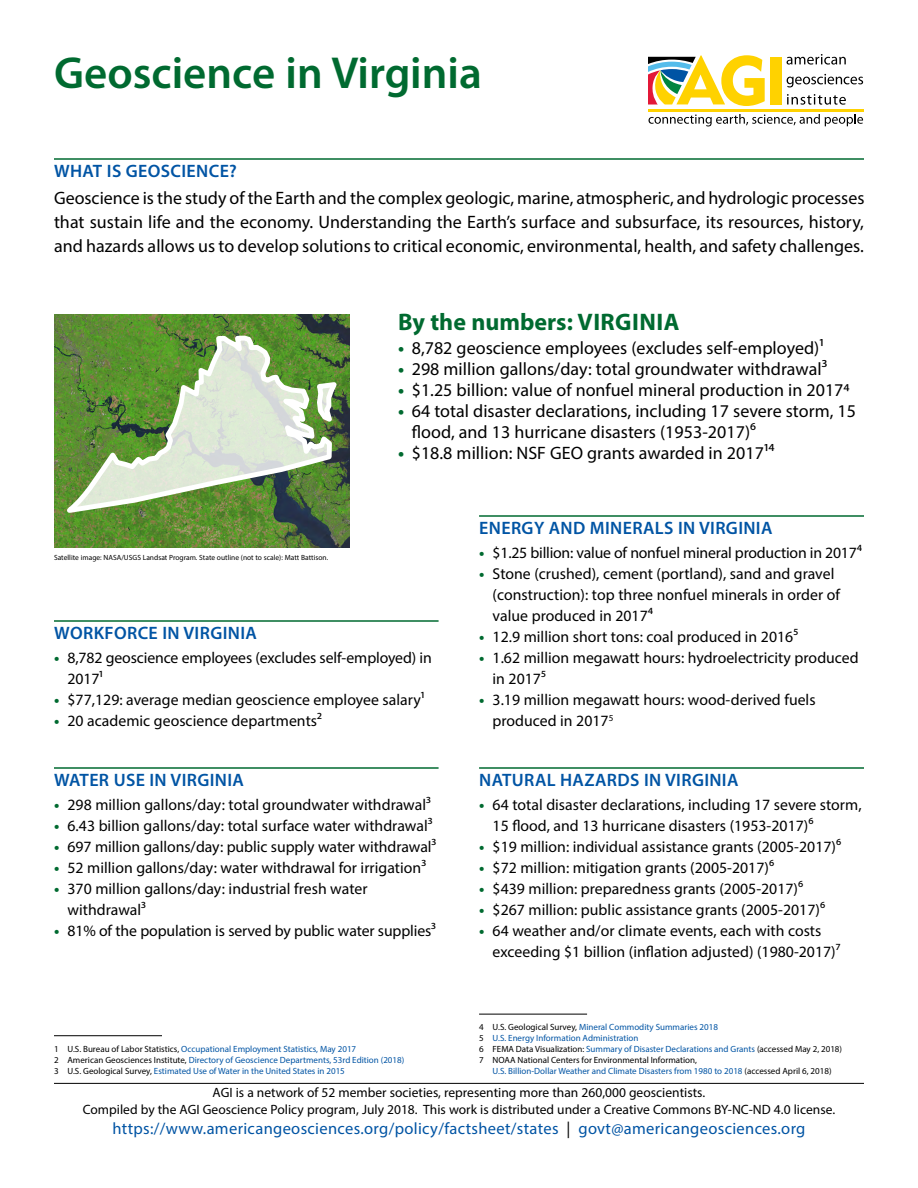
<style>
.page{position:relative;width:918px;height:1188px;background:#fff}
.page>*{position:absolute;margin:0;border:0;box-sizing:border-box;transform-origin:0 0}
.t1{font:600 45px "Myriad Pro";color:#006a30}
.t2{font:700 24px "Myriad Pro";color:#006a30}
.t3{font:18px/24px "Myriad Pro";color:#000}
.t4{font:600 18px "Myriad Pro";letter-spacing:.02em;color:#0054a4}
.t5{font:16.5px "Myriad Pro";letter-spacing:.02em;color:#0054a4}
.t6{font:15.75px/21px "Myriad Pro";color:#000}
.t7{font:13.5px/16.5px "Myriad Pro";color:#000;text-align:center}
.t8{font:9px/10.8px "Myriad Pro";color:#0054a4}
.t9{font:9px/10.8px "Myriad Pro";color:#000}
.t10{font:7.5px "Myriad Pro";color:#000}
.s1{font-weight:700;color:#006a30}
.s2{color:#000}
.s3{color:#0054a4}
</style>
<div class="page">
<svg style="left:787px;top:54px;width:59px;height:11px"></svg>
<svg style="left:787px;top:74px;width:76px;height:13px"></svg>
<svg style="left:787px;top:94px;width:59px;height:11px"></svg>
<svg style="left:648px;top:55px;width:117px;height:51px"></svg>
<div style="left:770px;top:57px;width:11px;height:47px;background:#ffd200"></div>
<svg style="left:649px;top:114px;width:214px;height:12px"></svg>
<hr style="left:648px;top:109px;width:216px;height:2px;background:#ffd200">
<hr style="left:54px;top:620px;width:385px;height:2px;background:#006a30">
<hr style="left:54px;top:767px;width:385px;height:2px;background:#006a30">
<hr style="left:54px;top:1035px;width:108px;height:1px;background:#000">
<hr style="left:54px;top:158px;width:810px;height:2px;background:#006a30">
<hr style="left:479px;top:515px;width:385px;height:2px;background:#006a30">
<hr style="left:479px;top:767px;width:385px;height:2px;background:#006a30">
<hr style="left:479px;top:1014px;width:108px;height:1px;background:#000">
<img style="left:54px;top:314px;width:295px;height:233px">
<svg style="left:54px;top:333px;width:288px;height:185px"></svg>
<hr style="left:54px;top:1083px;width:810px;height:1px;background:#000">
<h1 class="t1" style="left:54px;top:44px;width:429px">Geoscience in Virginia</h1>
<p class="t4" style="left:54px;top:160px;width:184px">WHAT IS GEOSCIENCE?</p>
<p class="t3" style="left:54px;top:186px;width:812px;text-align:justify">Geoscience is the study of the Earth and the complex geologic, marine, atmospheric, and hydrologic processes that sustain life and the economy. Understanding the Earth’s surface and subsurface, its resources, history, and hazards allows us to develop solutions to critical economic, environmental, health, and safety challenges.</p>
<h2 class="t2" style="left:398px;top:307px;width:283px">By the numbers: VIRGINIA</h2>
<p class="t3" style="left:398px;top:336px;width:427px"><span class="s1">•</span> 8,782 geoscience employees (excludes self-employed)1</p>
<p class="t3" style="left:398px;top:357px;width:430px"><span class="s1">•</span> 298 million gallons/day: total groundwater withdrawal3</p>
<p class="t3" style="left:398px;top:378px;width:453px"><span class="s1">•</span> $1.25 billion: value of nonfuel mineral production in 20174</p>
<p class="t3" style="left:412px;top:401px;width:446px;line-height:21px;text-indent:-14px"><span class="s1">•</span> 64 total disaster declarations, including 17 severe storm, 15 flood, and 13 hurricane disasters (1953-2017)⁶</p>
<p class="t3" style="left:398px;top:441px;width:378px"><span class="s1">•</span> $18.8 million: NSF GEO grants awarded in 201714</p>
<p class="t10" style="left:54px;top:553px;width:276px">Satellite image: NASA/USGS Landsat Program. State outline (not to scale): Matt Battison.</p>
<p class="t4" style="left:54px;top:622px;width:204px">WORKFORCE IN VIRGINIA</p>
<p class="t6" style="left:67px;top:647px;width:366px;text-indent:-13px"><span class="s1">•</span> 8,782 geoscience employees (excludes self-employed) in<br>20171</p>
<p class="t6" style="left:54px;top:689px;width:372px"><span class="s1">•</span> $77,129: average median geoscience employee salary1</p>
<p class="t6" style="left:54px;top:710px;width:270px"><span class="s1">•</span> 20 academic geoscience departments2</p>
<p class="t4" style="left:54px;top:769px;width:191px">WATER USE IN VIRGINIA</p>
<p class="t6" style="left:54px;top:794px;width:379px"><span class="s1">•</span> 298 million gallons/day: total groundwater withdrawal3</p>
<p class="t6" style="left:54px;top:815px;width:380px"><span class="s1">•</span> 6.43 billion gallons/day: total surface water withdrawal3</p>
<p class="t6" style="left:54px;top:836px;width:384px"><span class="s1">•</span> 697 million gallons/day: public supply water withdrawal3</p>
<p class="t6" style="left:54px;top:857px;width:374px"><span class="s1">•</span> 52 million gallons/day: water withdrawal for irrigation3</p>
<p class="t6" style="left:67px;top:878px;width:302px;text-indent:-13px"><span class="s1">•</span> 370 million gallons/day: industrial fresh water withdrawal3</p>
<p class="t6" style="left:54px;top:920px;width:384px"><span class="s1">•</span> 81% of the population is served by public water supplies3</p>
<p class="t8" style="left:54px;top:1043px;width:352px"><span class="s2">1 U.S. Bureau of Labor Statistics,</span> Occupational Employment Statistics, May 2017<br><span class="s2">2 American Geosciences Institute,</span> Directory of Geoscience Departments, 53rd Edition (2018)<br><span class="s2">3 U.S. Geological Survey,</span> Estimated Use of Water in the United States in 2015</p>
<p class="t4" style="left:479px;top:517px;width:295px">ENERGY AND MINERALS IN VIRGINIA</p>
<p class="t6" style="left:479px;top:542px;width:385px"><span class="s1">•</span> $1.25 billion: value of nonfuel mineral production in 20174</p>
<p class="t6" style="left:493px;top:563px;width:349px;text-indent:-13px"><span class="s1">•</span> Stone (crushed), cement (portland), sand and gravel (construction): top three nonfuel minerals in order of value produced in 2017⁴</p>
<p class="t6" style="left:479px;top:626px;width:321px"><span class="s1">•</span> 12.9 million short tons: coal produced in 20165</p>
<p class="t6" style="left:493px;top:647px;width:368px;text-indent:-13px"><span class="s1">•</span> 1.62 million megawatt hours: hydroelectricity produced in 20175</p>
<p class="t6" style="left:493px;top:689px;width:325px;text-indent:-13px"><span class="s1">•</span> 3.19 million megawatt hours: wood-derived fuels produced in 2017<sup>5</sup></p>
<p class="t4" style="left:479px;top:769px;width:261px">NATURAL HAZARDS IN VIRGINIA</p>
<p class="t6" style="left:493px;top:794px;width:371px;text-indent:-13px"><span class="s1">•</span> 64 total disaster declarations, including 17 severe storm,<br>15 flood, and 13 hurricane disasters (1953-2017)6</p>
<p class="t6" style="left:479px;top:836px;width:363px"><span class="s1">•</span> $19 million: individual assistance grants (2005-2017)6</p>
<p class="t6" style="left:479px;top:857px;width:296px"><span class="s1">•</span> $72 million: mitigation grants (2005-2017)6</p>
<p class="t6" style="left:479px;top:878px;width:325px"><span class="s1">•</span> $439 million: preparedness grants (2005-2017)6</p>
<p class="t6" style="left:479px;top:899px;width:348px"><span class="s1">•</span> $267 million: public assistance grants (2005-2017)⁶</p>
<p class="t6" style="left:493px;top:920px;width:349px;text-indent:-13px"><span class="s1">•</span> 64 weather and/or climate events, each with costs exceeding $1 billion (inflation adjusted) (1980-2017)7</p>
<p class="t9" style="left:479px;top:1022px;width:365px">4 U.S. Geological Survey, <span class="s3">Mineral Commodity Summaries 2018<br></span>5 <span class="s3">U.S. Energy Information Administration<br></span>6 FEMA Data Visualization: <span class="s3">Summary of Disaster Declarations and Grants</span> (accessed May 2, 2018)<br>7 NOAA National Centers for Environmental Information,</p>
<p class="t8" style="left:493px;top:1065px;width:341px">U.S. Billion-Dollar Weather and Climate Disasters from 1980 to 2018 <span class="s2">(accessed April 6, 2018)</span></p>
<p class="t7" style="left:83px;top:1084px;width:754px">AGI is a network of 52 member societies, representing more than 260,000 geoscientists.<br>Compiled by the AGI Geoscience Policy program, July 2018. This work is distributed under a Creative Commons BY-NC-ND 4.0 license.</p>
<p class="t5" style="left:112px;top:1118px;width:695px">https://www.americangeosciences.org/policy/factsheet/states <span class="s2">|</span> govt@americangeosciences.org</p>
</div>
